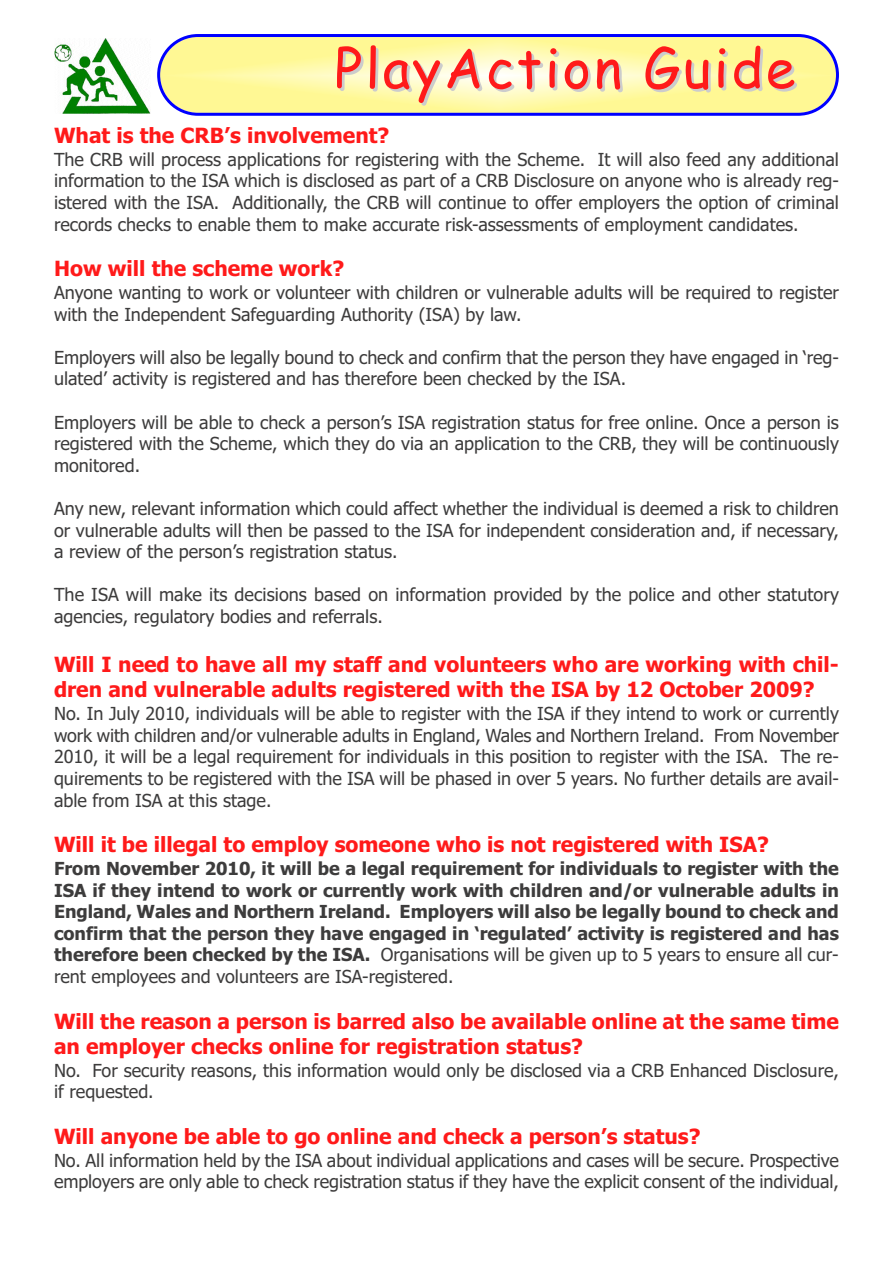
<style>
.page{position:relative;width:893px;height:1263px;background:#fff}
.page>*{position:absolute;margin:0;border:0;box-sizing:border-box;transform-origin:0 0}
.t1{font:54px "Comic Sans MS";letter-spacing:.05em;color:#ff1a1a}
.t2{font:700 21px/25.2px "Tahoma";color:#ff1a1a}
.t3{font:18px/21.6px "Tahoma";color:#3d3c3c}
.t4{font:700 18px/21.6px "Tahoma";color:#3d3c3c;text-align:justify}
.s1{font-weight:400}
</style>
<div class="page">
<img style="left:54px;top:38px;width:96px;height:75px">
<svg style="left:157px;top:34px;width:682px;height:82px;background:#ebe6b0"></svg>
<h1 class="t1" style="left:334px;top:37px;width:462px">PlayAction Guide</h1>
<p class="t2" style="left:54px;top:123px;width:337px">What is the CRB’s involvement?</p>
<p class="t3" style="left:54px;top:149px;width:786px;text-align:justify">The CRB will process applications for registering with the Scheme. It will also feed any additional information to the ISA which is disclosed as part of a CRB Disclosure on anyone who is already reg&shy;istered with the ISA. Additionally, the CRB will continue to offer employers the option of criminal records checks to enable them to make accurate risk-assessments of employment candidates.</p>
<p class="t2" style="left:54px;top:256px;width:292px">How will the scheme work?</p>
<p class="t3" style="left:54px;top:282px;width:786px">Anyone wanting to work or volunteer with children or vulnerable adults will be required to register with the Independent Safeguarding Authority (ISA) by law.</p>
<p class="t3" style="left:54px;top:347px;width:786px">Employers will also be legally bound to check and confirm that the person they have engaged in ‘reg&shy;ulated’ activity is registered and has therefore been checked by the ISA.</p>
<p class="t3" style="left:54px;top:412px;width:786px;text-align:justify">Employers will be able to check a person’s ISA registration status for free online. Once a person is registered with the Scheme, which they do via an application to the CRB, they will be continuously monitored.</p>
<p class="t3" style="left:54px;top:498px;width:786px;text-align:justify">Any new, relevant information which could affect whether the individual is deemed a risk to children or vulnerable adults will then be passed to the ISA for independent consideration and, if necessary, a review of the person’s registration status.</p>
<p class="t3" style="left:54px;top:584px;width:786px">The ISA will make its decisions based on information provided by the police and other statutory agencies, regulatory bodies and referrals.</p>
<p class="t2" style="left:54px;top:652px;width:786px">Will I need to have all my staff and volunteers who are working with chil&shy;dren and vulnerable adults registered with the ISA by 12 October 2009?</p>
<p class="t3" style="left:54px;top:703px;width:786px;text-align:justify">No. In July 2010, individuals will be able to register with the ISA if they intend to work or currently work with children and/or vulnerable adults in England, Wales and Northern Ireland. From November 2010, it will be a legal requirement for individuals in this position to register with the ISA. The re&shy;quirements to be registered with the ISA will be phased in over 5 years. No further details are avail&shy;able from ISA at this stage.</p>
<p class="t2" style="left:54px;top:832px;width:716px">Will it be illegal to employ someone who is not registered with ISA?</p>
<p class="t4" style="left:54px;top:858px;width:786px">From November 2010, it will be a legal requirement for individuals to register with the ISA if they intend to work or currently work with children and/or vulnerable adults in England, Wales and Northern Ireland. Employers will also be legally bound to check and confirm that the person they have engaged in ‘regulated’ activity is registered and has therefore been checked by the ISA. <span class="s1">Organisations will be given up to 5 years to ensure all cur&shy;rent employees and volunteers are ISA-registered.</span></p>
<p class="t2" style="left:54px;top:1009px;width:786px">Will the reason a person is barred also be available online at the same time an employer checks online for registration status?</p>
<p class="t3" style="left:54px;top:1060px;width:786px">No. For security reasons, this information would only be disclosed via a CRB Enhanced Disclosure, if requested.</p>
<p class="t2" style="left:54px;top:1124px;width:648px">Will anyone be able to go online and check a person’s status?</p>
<p class="t3" style="left:54px;top:1150px;width:786px">No. All information held by the ISA about individual applications and cases will be secure. Prospective employers are only able to check registration status if they have the explicit consent of the individual,</p>
</div>
